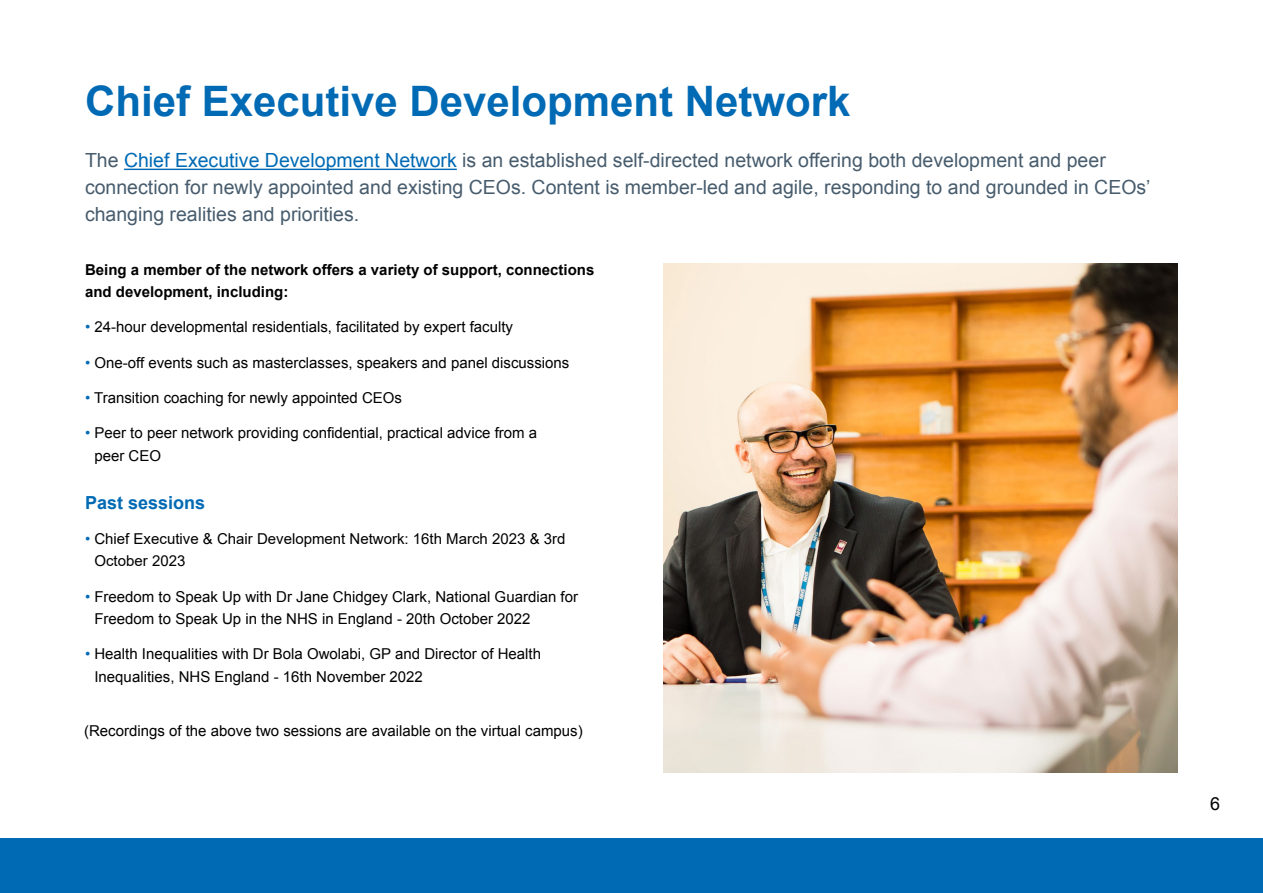
<style>
.page{position:relative;width:1263px;height:893px;background:#fff}
.page>*{position:absolute;margin:0;border:0;box-sizing:border-box;transform-origin:0 0}
.t1{font:700 42px "Arial";color:#006ab4}
.t2{font:19.5px/27px "Arial";color:#475c6d}
.t3{font:700 18px "Arial";color:#006ab4}
.t4{font:18px "Arial";color:#000}
.t5{font:15px/22.5px "Arial";color:#000}
.t6{font:700 15px/22.5px "Arial";color:#000}
.s1{color:#006ab4}
</style>
<div class="page">
<div style="left:0;top:839px;width:1263px;height:54px;background:#006ab4"></div>
<hr style="left:124px;top:169px;width:333px;height:1px;background:#006ab4">
<img style="left:663px;top:264px;width:515px;height:508px">
<h1 class="t1" style="left:85px;top:73px;width:767px">Chief Executive Development Network</h1>
<p class="t2" style="left:85px;top:147px;width:1067px">The <span class="s1">Chief Executive Development Network</span> is an established self-directed network offering both development and peer connection for newly appointed and existing CEOs. Content is member-led and agile, responding to and grounded in CEOs’ changing realities and priorities.</p>
<p class="t6" style="left:85px;top:259px;width:511px">Being a member of the network offers a variety of support, connections and development, including:</p>
<p class="t5" style="left:85px;top:316px;width:429px"><span class="s1">•</span> 24-hour developmental residentials, facilitated by expert faculty</p>
<p class="t5" style="left:85px;top:351px;width:486px"><span class="s1">•</span> One-off events such as masterclasses, speakers and panel discussions</p>
<p class="t5" style="left:85px;top:386px;width:319px"><span class="s1">•</span> Transition coaching for newly appointed CEOs</p>
<p class="t5" style="left:94px;top:422px;width:444px;text-indent:-9px"><span class="s1">•</span> Peer to peer network providing confidential, practical advice from a peer CEO</p>
<p class="t3" style="left:85px;top:490px;width:122px">Past sessions</p>
<p class="t5" style="left:94px;top:527px;width:473px;text-indent:-9px"><span class="s1">•</span> Chief Executive &amp; Chair Development Network: 16th March 2023 &amp; 3rd<br>October 2023</p>
<p class="t5" style="left:94px;top:585px;width:485px;text-indent:-9px"><span class="s1">•</span> Freedom to Speak Up with Dr Jane Chidgey Clark, National Guardian for<br>Freedom to Speak Up in the NHS in England - 20th October 2022</p>
<p class="t5" style="left:94px;top:643px;width:448px;text-indent:-9px"><span class="s1">•</span> Health Inequalities with Dr Bola Owolabi, GP and Director of Health<br>Inequalities, NHS England - 16th November 2022</p>
<p class="t5" style="left:84px;top:720px;width:500px">(Recordings of the above two sessions are available on the virtual campus)</p>
<p class="t4" style="left:1210px;top:791px;width:12px">6</p>
</div>
